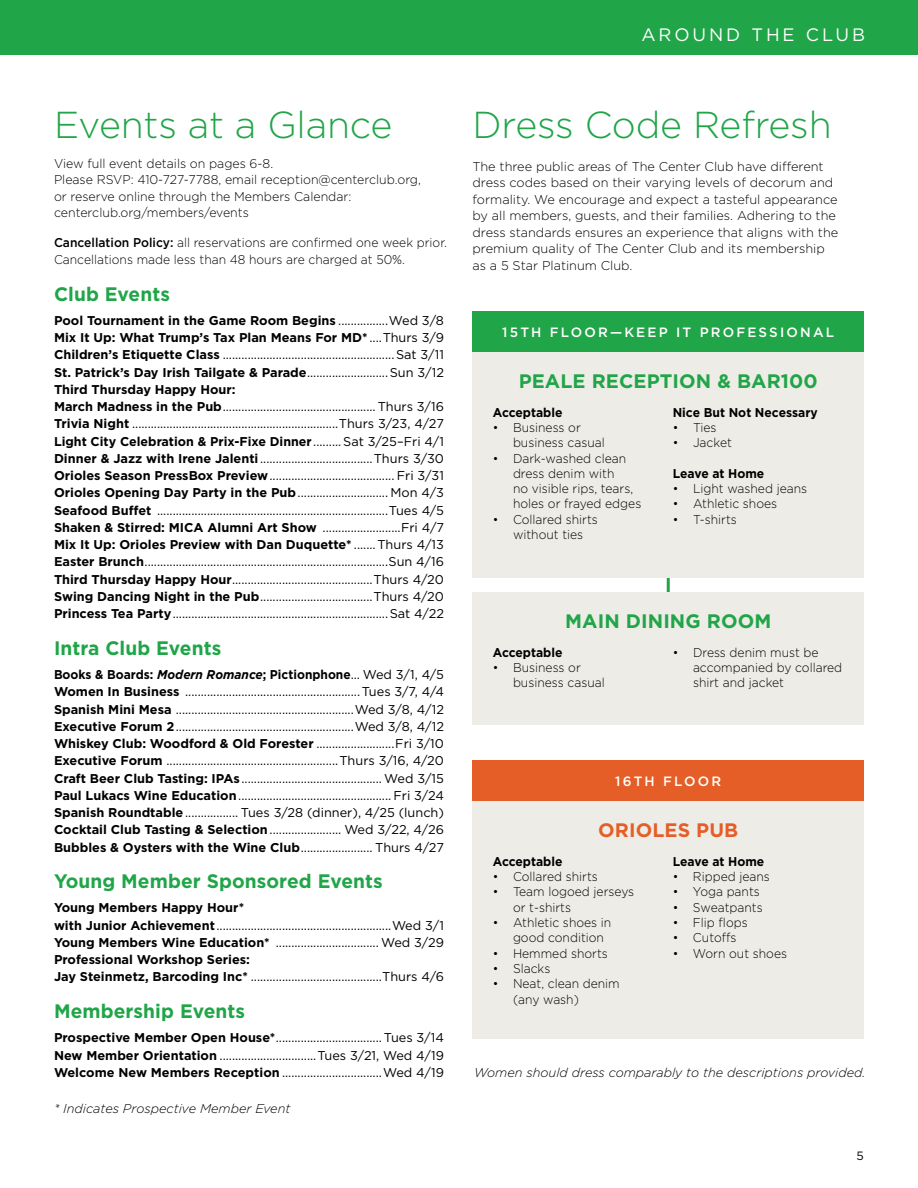
<style>
.page{position:relative;width:918px;height:1188px;background:#fff}
.page>*{position:absolute;margin:0;border:0;box-sizing:border-box;transform-origin:0 0}
.t1{font:300 37.5px "Gotham";letter-spacing:-.005em;color:#20a548}
.t2{font:700 19.5px "Gotham";letter-spacing:.005em;color:#20a548}
.t3{font:700 19.5px "Gotham";letter-spacing:.005em;color:#e55e27}
.t4{font:18px "Gotham";letter-spacing:.16em;color:#fff}
.t5{font:500 13.5px "Gotham";letter-spacing:.16em;color:#fff}
.t6{font:12.75px/17.2px "Gotham";color:#000}
.t7{font:300 12.75px/15.3px "Gotham";color:#000;scale:.95 1}
.t8{font:300 12.75px/16.5px "Gotham";color:#000}
.t9{font:italic 300 12.75px "Gotham";color:#000}
.t10{font:700 12.75px "Gotham";color:#000;scale:.95 1}
.t11{font:12px "Gotham";color:#000}
.s1{font-weight:500}
.s2{font-weight:700}
.s3{font-weight:700;font-style:italic}
</style>
<div class="page">
<hr style="left:667px;top:573px;width:3px;height:24px;background:#20a548">
<div style="left:0;top:0;width:918px;height:54px;background:#20a548"></div>
<div style="left:473px;top:801px;width:391px;height:237px;background:#eeece6"></div>
<div style="left:473px;top:352px;width:391px;height:225px;background:#eeece6"></div>
<div style="left:473px;top:592px;width:391px;height:132px;background:#eeece6"></div>
<div style="left:473px;top:761px;width:391px;height:40px;background:#e55e27"></div>
<div style="left:472px;top:312px;width:392px;height:40px;background:#20a548"></div>
<h3 class="t4" style="left:641px;top:23px;width:225px">AROUND THE CLUB</h3>
<h1 class="t1" style="left:54px;top:101px;width:340px">Events at a Glance</h1>
<p class="t8" style="left:54px;top:155px;width:368px">View full event details on pages 6-8.<br>Please RSVP: 410-727-7788, email reception@centerclub.org, or reserve online through the Members Calendar: centerclub.org/members/events</p>
<p class="t7" style="left:54px;top:234px;width:415px;line-height:16.5px"><span class="s1">Cancellation Policy:</span> all reservations are confirmed one week prior.<br>Cancellations made less than 48 hours are charged at 50%.</p>
<h2 class="t2" style="left:54px;top:281px;width:118px">Club Events</h2>
<p class="t6" style="left:54px;top:311px;width:391px"><span class="s2">Pool Tournament in the Game Room Begins</span> ................Wed 3/8<br><span class="s2">Mix It Up: What Trump’s Tax Plan Means For MD*</span> ....Thurs 3/9<br><span class="s2">Children’s Etiquette Class</span> .......................................................Sat 3/11<br><span class="s2">St. Patrick’s Day Irish Tailgate &amp; Parade</span>..........................Sun 3/12<br><span class="s2">Third Thursday Happy Hour:<br>March Madness in the Pub</span>................................................. Thurs 3/16<br><span class="s2">Trivia Night</span> ..................................................................Thurs 3/23, 4/27<br><span class="s2">Light City Celebration &amp; Prix-Fixe Dinner</span> .........Sat 3/25–Fri 4/1<br><span class="s2">Dinner &amp; Jazz with Irene Jalenti</span>....................................Thurs 3/30<br><span class="s2">Orioles Season PressBox Preview</span>........................................ Fri 3/31<br><span class="s2">Orioles Opening Day Party in the Pub</span>............................. Mon 4/3<br><span class="s2">Seafood Buffet</span> ..........................................................................Tues 4/5<br><span class="s2">Shaken &amp; Stirred: MICA Alumni Art Show</span> .........................Fri 4/7<br><span class="s2">Mix It Up: Orioles Preview with Dan Duquette*</span> .......Thurs 4/13<br><span class="s2">Easter Brunch</span>..............................................................................Sun 4/16<br><span class="s2">Third Thursday Happy Hour</span>.............................................Thurs 4/20<br><span class="s2">Swing Dancing Night in the Pub</span>....................................Thurs 4/20<br><span class="s2">Princess Tea Party</span>.....................................................................Sat 4/22</p>
<h2 class="t2" style="left:54px;top:635px;width:169px">Intra Club Events</h2>
<p class="t6" style="left:54px;top:666px;width:392px;text-align:justify"><span class="s2">Books &amp; Boards:</span> <span class="s3">Modern Romance</span><span class="s2">; Pictionphone</span>... Wed 3/1, 4/5<br><span class="s2">Women In Business</span> ........................................................Tues 3/7, 4/4<br><span class="s2">Spanish Mini Mesa</span> .........................................................Wed 3/8, 4/12<br><span class="s2">Executive Forum 2</span>.........................................................Wed 3/8, 4/12<br><span class="s2">Whiskey Club: Woodford &amp; Old Forester</span> .........................Fri 3/10<br><span class="s2">Executive Forum</span> .......................................................Thurs 3/16, 4/20<br><span class="s2">Craft Beer Club Tasting: IPAs</span>............................................. Wed 3/15<br><span class="s2">Paul Lukacs Wine Education</span>................................................. Fri 3/24<br><span class="s2">Spanish Roundtable</span>................. Tues 3/28 (dinner), 4/25 (lunch)<br><span class="s2">Cocktail Club Tasting &amp; Selection</span>....................... Wed 3/22, 4/26<br><span class="s2">Bubbles &amp; Oysters with the Wine Club</span>....................... Thurs 4/27</p>
<h2 class="t2" style="left:54px;top:869px;width:330px">Young Member Sponsored Events</h2>
<p class="t6" style="left:54px;top:899px;width:391px"><span class="s2">Young Members Happy Hour*<br>with Junior Achievement</span> ........................................................Wed 3/1<br><span class="s2">Young Members Wine Education*</span> ................................. Wed 3/29<br><span class="s2">Professional Workshop Series:<br>Jay Steinmetz, Barcoding Inc*</span> ..........................................Thurs 4/6</p>
<h2 class="t2" style="left:54px;top:999px;width:193px">Membership Events</h2>
<p class="t6" style="left:54px;top:1029px;width:391px;text-align:justify"><span class="s2">Prospective Member Open House*</span>..................................Tues 3/14<br><span class="s2">New Member Orientation</span> ...............................Tues 3/21, Wed 4/19<br><span class="s2">Welcome New Members Reception</span> ................................Wed 4/19</p>
<p class="t9" style="left:54px;top:1100px;width:238px">* Indicates Prospective Member Event</p>
<h1 class="t1" style="left:472px;top:101px;width:361px">Dress Code Refresh</h1>
<p class="t8" style="left:472px;top:158px;width:367px">The three public areas of The Center Club have different dress codes based on their varying levels of decorum and formality. We encourage and expect a tasteful appearance by all members, guests, and their families. Adhering to the dress standards ensures an experience that aligns with the premium quality of The Center Club and its membership as a 5 Star Platinum Club.</p>
<p class="t5" style="left:502px;top:324px;width:333px">15TH FLOOR—KEEP IT PROFESSIONAL</p>
<h2 class="t2" style="left:519px;top:368px;width:301px">PEALE RECEPTION &amp; BAR100</h2>
<p class="t10" style="left:493px;top:404px;width:75px">Acceptable</p>
<p class="t7" style="left:513px;top:419px;width:98px;text-indent:-20px">• Business or business casual</p>
<p class="t7" style="left:513px;top:450px;width:137px;text-indent:-20px">• Dark-washed clean dress denim with<br>no visible rips, tears, holes or frayed edges</p>
<p class="t7" style="left:493px;top:511px;width:112px;text-align:center">• Collared shirts without ties</p>
<p class="t10" style="left:673px;top:404px;width:154px">Nice But Not Necessary</p>
<p class="t7" style="left:673px;top:419px;width:48px">• Ties</p>
<p class="t7" style="left:673px;top:435px;width:64px">• Jacket</p>
<p class="t10" style="left:673px;top:465px;width:98px">Leave at Home</p>
<p class="t7" style="left:673px;top:481px;width:143px">• Light washed jeans</p>
<p class="t7" style="left:673px;top:496px;width:112px">• Athletic shoes</p>
<p class="t7" style="left:673px;top:511px;width:69px">• T-shirts</p>
<h2 class="t2" style="left:565px;top:608px;width:208px">MAIN DINING ROOM</h2>
<p class="t10" style="left:493px;top:644px;width:75px">Acceptable</p>
<p class="t7" style="left:513px;top:660px;width:98px;text-indent:-20px">• Business or business casual</p>
<p class="t7" style="left:693px;top:644px;width:159px;text-indent:-20px">• Dress denim must be accompanied by collared shirt and jacket</p>
<p class="t5" style="left:615px;top:773px;width:108px">16TH FLOOR</p>
<h2 class="t3" style="left:598px;top:817px;width:142px">ORIOLES PUB</h2>
<p class="t10" style="left:493px;top:853px;width:75px">Acceptable</p>
<p class="t7" style="left:493px;top:869px;width:112px">• Collared shirts</p>
<p class="t7" style="left:513px;top:884px;width:129px;text-indent:-20px">• Team logoed jerseys or t-shirts</p>
<p class="t7" style="left:513px;top:915px;width:105px;text-indent:-20px">• Athletic shoes in good condition</p>
<p class="t7" style="left:493px;top:945px;width:123px">• Hemmed shorts</p>
<p class="t7" style="left:493px;top:960px;width:62px">• Slacks</p>
<p class="t7" style="left:513px;top:976px;width:114px;text-indent:-20px">• Neat, clean denim (any wash)</p>
<p class="t10" style="left:673px;top:853px;width:98px">Leave at Home</p>
<p class="t7" style="left:673px;top:869px;width:104px">• Ripped jeans</p>
<p class="t7" style="left:673px;top:884px;width:93px">• Yoga pants</p>
<p class="t7" style="left:673px;top:899px;width:96px">• Sweatpants</p>
<p class="t7" style="left:673px;top:915px;width:80px">• Flip flops</p>
<p class="t7" style="left:673px;top:930px;width:69px">• Cutoffs</p>
<p class="t7" style="left:673px;top:945px;width:122px">• Worn out shoes</p>
<p class="t9" style="left:474px;top:1065px;width:393px">Women should dress comparably to the descriptions provided.</p>
<p class="t11" style="left:857px;top:1148px;width:9px">5</p>
</div>
